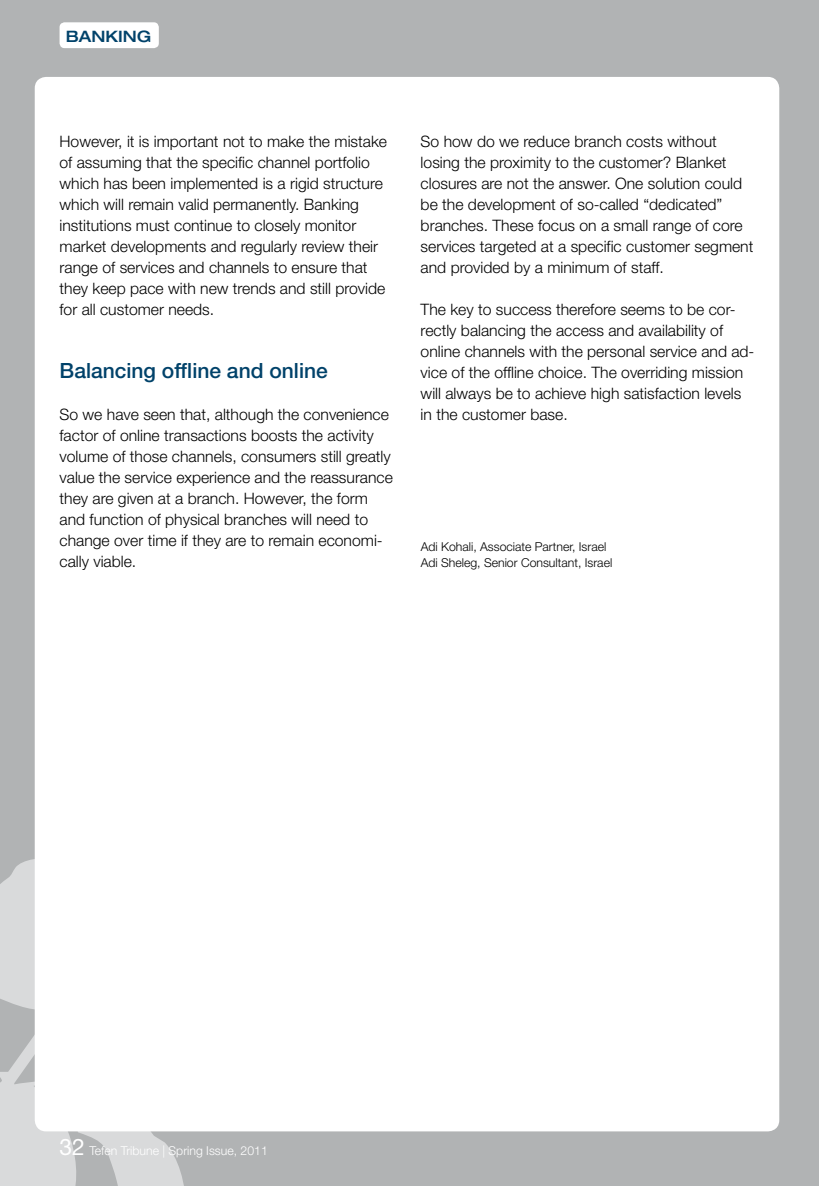
<style>
.page{position:relative;width:819px;height:1186px;background:#b1b3b4}
.page>*{position:absolute;margin:0;border:0;box-sizing:border-box;transform-origin:0 0}
.t1{font:500 21px "Helvetica Neue";color:#00426a}
.t2{font:300 15.75px/21px "Helvetica Neue";color:#000}
.t3{font:500 expanded 15.75px "Helvetica Neue";color:#00426a}
.t4{font:300 12.25px/15.8px "Helvetica Neue";color:#000}
.t5{font:300 12.25px "Helvetica Neue";color:#fff}
.s1{font-weight:400;font-size:22.75px}
</style>
<div class="page">
<svg style="left:0;top:748px;width:402px;height:438px"></svg>
<div style="left:35px;top:77px;width:744px;height:1054px;background:#fff;border-radius:11px"></div>
<div style="left:60px;top:22px;width:99px;height:26px;background:#fff;border-radius:5px"></div>
<p class="t3" style="left:66px;top:27px;width:87px">BANKING</p>
<p class="t2" style="left:60px;top:131px;width:329px">However, it is important not to make the mistake of assuming that the specific channel portfolio which has been implemented is a rigid structure which will remain valid permanently. Banking institutions must continue to closely monitor market developments and regularly review their range of services and channels to ensure that they keep pace with new trends and still provide for all customer needs.</p>
<h1 class="t1" style="left:60px;top:358px;width:270px">Balancing offline and online</h1>
<p class="t2" style="left:60px;top:404px;width:335px">So we have seen that, although the convenience factor of online transactions boosts the activity volume of those channels, consumers still greatly value the service experience and the reassurance they are given at a branch. However, the form and function of physical branches will need to change over time if they are to remain economi&shy;cally viable.</p>
<p class="t2" style="left:420px;top:131px;width:334px">So how do we reduce branch costs without losing the proximity to the customer? Blanket closures are not the answer. One solution could be the development of so-called “dedicated” branches. These focus on a small range of core services targeted at a specific customer segment and provided by a minimum of staff.</p>
<p class="t2" style="left:420px;top:299px;width:335px">The key to success therefore seems to be cor&shy;rectly balancing the access and availability of online channels with the personal service and ad&shy;vice of the offline choice. The overriding mission will always be to achieve high satisfaction levels in the customer base.</p>
<p class="t4" style="left:420px;top:539px;width:193px">Adi Kohali, Associate Partner, Israel<br>Adi Sheleg, Senior Consultant, Israel</p>
<p class="t5" style="left:60px;top:1143px;width:210px"><span class="s1">32</span> Tefen Tribune | Spring Issue, 2011</p>
</div>
